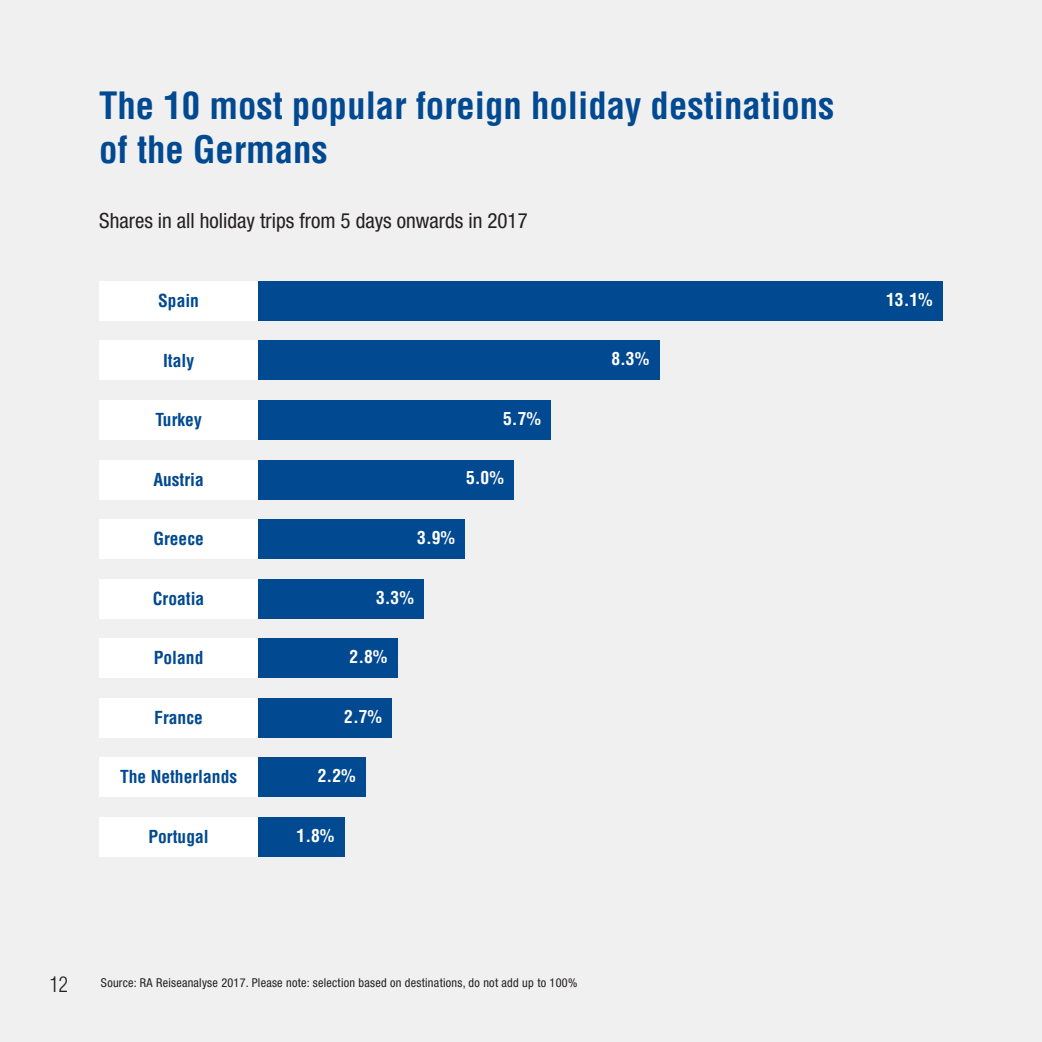
<style>
.page{position:relative;width:1042px;height:1042px;background:#f0f0f1}
.page>*{position:absolute;margin:0;border:0;box-sizing:border-box;transform-origin:0 0}
.t1{font:700 condensed 36.75px/44.1px "Helvetica";color:#014990}
.t2{font:condensed 21px "Helvetica Neue";color:#231f20}
.t3{font:300 condensed 21px "Helvetica";color:#231f20}
.t4{font:700 condensed 17.5px "Helvetica";color:#014990}
.t5{font:700 condensed 17.5px "Helvetica";color:#fff}
.t6{font:condensed 12.25px "Helvetica Neue";letter-spacing:.02em;color:#231f20}
</style>
<div class="page">
<div style="left:249px;top:281px;width:694px;height:40px;background:#014990"></div>
<div style="left:99px;top:281px;width:159px;height:40px;background:#fff"></div>
<div style="left:249px;top:341px;width:410px;height:39px;background:#014990"></div>
<div style="left:99px;top:341px;width:159px;height:39px;background:#fff"></div>
<div style="left:249px;top:400px;width:302px;height:40px;background:#014990"></div>
<div style="left:99px;top:400px;width:159px;height:40px;background:#fff"></div>
<div style="left:249px;top:460px;width:265px;height:39px;background:#014990"></div>
<div style="left:99px;top:460px;width:159px;height:39px;background:#fff"></div>
<div style="left:249px;top:698px;width:143px;height:39px;background:#014990"></div>
<div style="left:99px;top:698px;width:159px;height:39px;background:#fff"></div>
<div style="left:259px;top:519px;width:206px;height:40px;background:#014990"></div>
<div style="left:99px;top:519px;width:159px;height:40px;background:#fff"></div>
<div style="left:249px;top:579px;width:175px;height:39px;background:#014990"></div>
<div style="left:99px;top:579px;width:159px;height:39px;background:#fff"></div>
<div style="left:249px;top:757px;width:117px;height:40px;background:#014990"></div>
<div style="left:99px;top:757px;width:159px;height:40px;background:#fff"></div>
<div style="left:249px;top:817px;width:95px;height:39px;background:#014990"></div>
<div style="left:99px;top:817px;width:159px;height:39px;background:#fff"></div>
<div style="left:249px;top:638px;width:148px;height:40px;background:#014990"></div>
<div style="left:99px;top:638px;width:159px;height:40px;background:#fff"></div>
<h1 class="t1" style="left:99px;top:84px;width:736px">The 10 most popular foreign holiday destinations of the Germans</h1>
<h2 class="t2" style="left:99px;top:213px;width:430px">Shares in all holiday trips from 5 days onwards in 2017</h2>
<h3 class="t4" style="left:158px;top:291px;width:42px">Spain</h3>
<h3 class="t5" style="left:886px;top:289px;width:48px">13.1%</h3>
<h3 class="t4" style="left:163px;top:350px;width:33px">Italy</h3>
<h3 class="t5" style="left:611px;top:349px;width:39px">8.3%</h3>
<h3 class="t4" style="left:155px;top:410px;width:48px">Turkey</h3>
<h3 class="t5" style="left:503px;top:409px;width:39px">5.7%</h3>
<h3 class="t4" style="left:153px;top:469px;width:52px">Austria</h3>
<h3 class="t5" style="left:466px;top:468px;width:39px">5.0%</h3>
<h3 class="t4" style="left:153px;top:529px;width:52px">Greece</h3>
<h3 class="t5" style="left:417px;top:528px;width:39px">3.9%</h3>
<h3 class="t4" style="left:153px;top:588px;width:53px">Croatia</h3>
<h3 class="t5" style="left:376px;top:587px;width:39px">3.3%</h3>
<h3 class="t4" style="left:154px;top:648px;width:51px">Poland</h3>
<h3 class="t5" style="left:350px;top:647px;width:39px">2.8%</h3>
<h3 class="t4" style="left:154px;top:707px;width:50px">France</h3>
<h3 class="t5" style="left:344px;top:706px;width:39px">2.7%</h3>
<h3 class="t4" style="left:120px;top:767px;width:119px">The Netherlands</h3>
<h3 class="t5" style="left:318px;top:766px;width:39px">2.2%</h3>
<h3 class="t4" style="left:148px;top:826px;width:62px">Portugal</h3>
<h3 class="t5" style="left:297px;top:825px;width:39px">1.8%</h3>
<h2 class="t3" style="left:50px;top:972px;width:20px">12</h2>
<p class="t6" style="left:101px;top:978px;width:478px">Source: RA Reiseanalyse 2017. Please note: selection based on destinations, do not add up to 100%</p>
</div>
